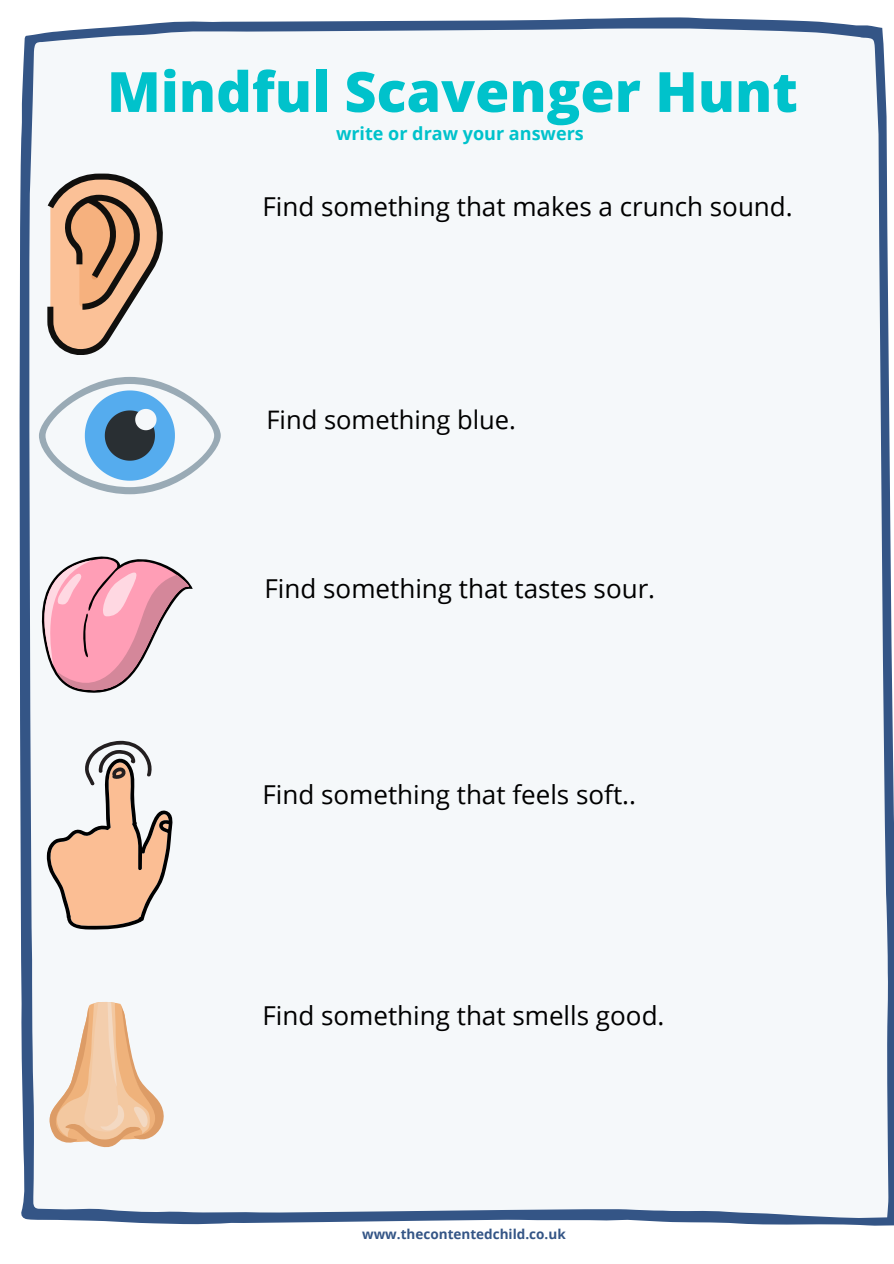
<style>
.page{position:relative;width:894px;height:1264px;background:#fff}
.page>*{position:absolute;margin:0;border:0;box-sizing:border-box;transform-origin:0 0}
.t1{font:800 55.5px "Open Sans";color:#00c2cb}
.t2{font:26.1px "Open Sans";color:#000}
.t3{font:25.5px "Open Sans";color:#000}
.t4{font:700 18px "Open Sans";color:#00c2cb}
.t5{font:700 13.5px "Open Sans";color:#345586}
</style>
<div class="page">
<div style="left:19px;top:17px;width:874px;height:1208px;background:#f5f8fa"></div>
<svg style="left:39px;top:377px;width:181px;height:117px;fill:#99aab5"></svg>
<svg style="left:46px;top:384px;width:168px;height:103px;fill:#f5f8fa"></svg>
<svg style="left:85px;top:390px;width:90px;height:90px"></svg>
<svg style="left:47px;top:1000px;width:120px;height:149px"></svg>
<svg style="left:47px;top:740px;width:128px;height:189px"></svg>
<svg style="left:39px;top:543px;width:154px;height:156px"></svg>
<svg style="left:47px;top:173px;width:119px;height:182px"></svg>
<p class="t1" style="left:107px;top:53px;width:692px">Mindful Scavenger Hunt</p>
<p class="t4" style="left:336px;top:120px;width:249px">write or draw your answers</p>
<p class="t2" style="left:262px;top:188px;width:531px">Find something that makes a crunch sound.</p>
<p class="t3" style="left:266px;top:401px;width:251px">Find something blue.</p>
<p class="t2" style="left:264px;top:570px;width:392px">Find something that tastes sour.</p>
<p class="t2" style="left:262px;top:776px;width:375px">Find something that feels soft..</p>
<p class="t2" style="left:262px;top:997px;width:403px">Find something that smells good.</p>
<p class="t5" style="left:362px;top:1224px;width:205px">www.thecontentedchild.co.uk</p>
</div>
